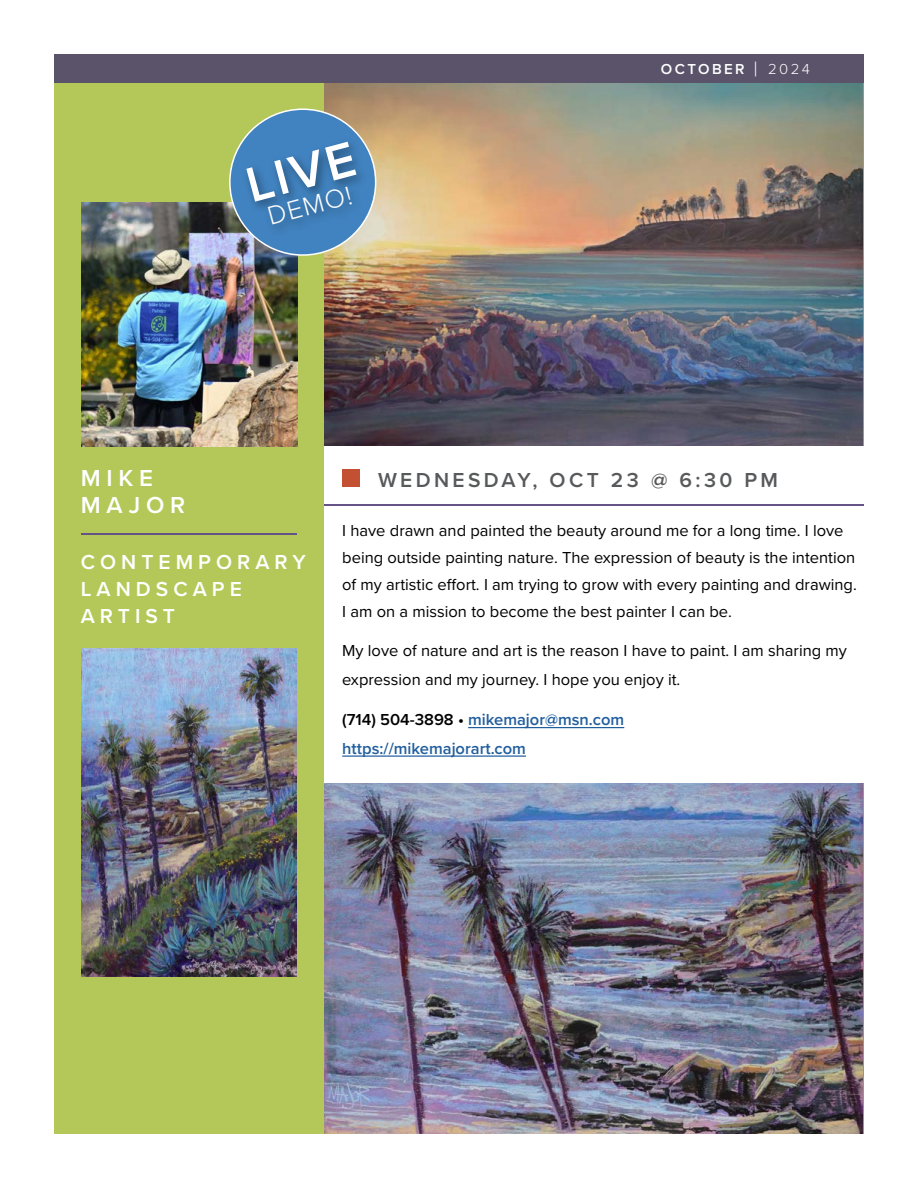
<style>
.page{position:relative;width:918px;height:1188px;background:#fff}
.page>*{position:absolute;margin:0;border:0;box-sizing:border-box;transform-origin:0 0}
.t1{font:600 51px "Proxima Nova";color:#fff}
.t2{font:300 27px "Proxima Nova";color:#fff}
.t3{font:600 24px "Proxima Nova";letter-spacing:.24em;color:#fff}
.t4{font:600 21px/27px "Proxima Nova";letter-spacing:.24em;color:#fff}
.t5{font:600 21px "Proxima Nova";letter-spacing:.16em;color:#58595b}
.t6{font:16.5px/27px "Proxima Nova";color:#000}
.t7{font:600 16.5px/28.5px "Proxima Nova";color:#215e9e}
.t8{font:600 15px "Proxima Nova";letter-spacing:.16em;color:#fff}
.s1{font-weight:300;font-size:21px}
.s2{font-weight:300}
.s3{color:#000}
</style>
<div class="page">
<img style="left:324px;top:82px;width:539px;height:364px">
<img style="left:324px;top:783px;width:539px;height:351px">
<div style="left:54px;top:54px;width:270px;height:1080px;background:#b4c859"></div>
<img style="left:81px;top:202px;width:216px;height:245px">
<div style="left:342px;top:469px;width:18px;height:18px;background:#c35033"></div>
<hr style="left:324px;top:504px;width:540px;height:2px;background:#655387">
<hr style="left:81px;top:533px;width:216px;height:1px;background:#655387">
<div style="left:230px;top:109px;width:146px;height:146px;background:#4183c0;border-radius:50%"></div>
<div style="left:242px;top:137px;width:126px;height:100px;background:#000;opacity:.4"></div>
<hr style="left:468px;top:727px;width:156px;height:1px;background:#215e9e">
<hr style="left:342px;top:755px;width:184px;height:2px;background:#215e9e">
<div style="left:54px;top:54px;width:810px;height:28px;background:#5b536a"></div>
<img style="left:81px;top:648px;width:216px;height:328px">
<h1 class="t1" style="left:237px;top:149px;width:112px;rotate:-15deg">LIVE</h1>
<h2 class="t2" style="left:263px;top:197px;width:88px;rotate:-15deg">DEMO!</h2>
<p class="t8" style="left:661px;top:58px;width:151px">OCTOBER <span class="s1">|</span> <span class="s2">2024</span></p>
<h3 class="t3" style="left:81px;top:460px;width:74px">MIKE</h3>
<p class="t5" style="left:378px;top:464px;width:402px">WEDNESDAY, OCT 23 @ 6:30 PM</p>
<h3 class="t3" style="left:81px;top:487px;width:106px">MAJOR</h3>
<p class="t4" style="left:81px;top:548px;width:227px">CONTEMPORARY<br>LANDSCAPE<br>ARTIST</p>
<p class="t6" style="left:342px;top:516px;width:516px">I have drawn and painted the beauty around me for a long time. I love being outside painting nature. The expression of beauty is the intention of my artistic effort. I am trying to grow with every painting and drawing.<br>I am on a mission to become the best painter I can be.</p>
<p class="t6" style="left:342px;top:636px;width:506px;line-height:28.5px">My love of nature and art is the reason I have to paint. I am sharing my expression and my journey. I hope you enjoy it.</p>
<p class="t7" style="left:342px;top:705px;width:284px"><span class="s3">(714) 504-3898 •</span> mikemajor@msn.com https://mikemajorart.com</p>
</div>
